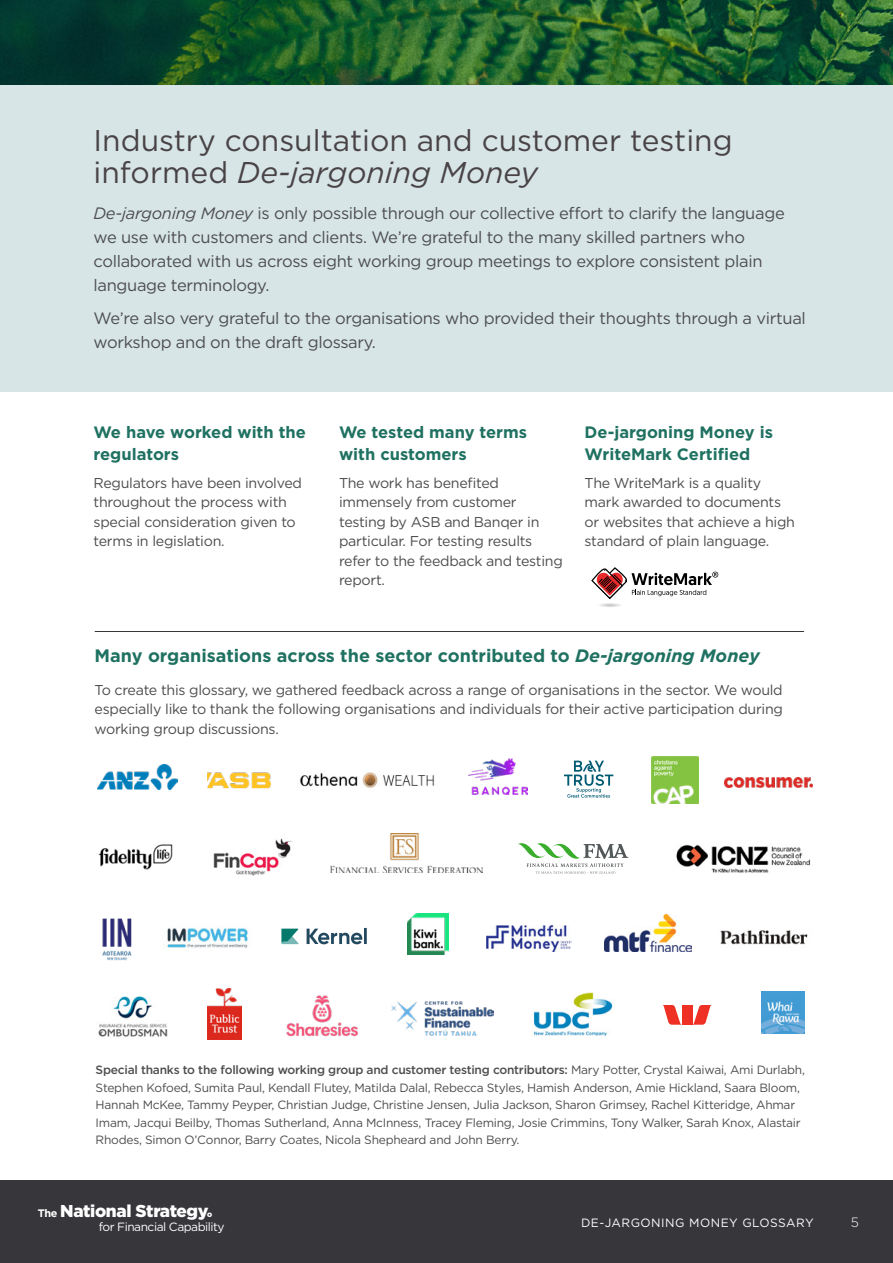
<style>
.page{position:relative;width:893px;height:1263px;background:#fff}
.page>*{position:absolute;margin:0;border:0;box-sizing:border-box;transform-origin:0 0}
.t1{font:30px/32.4px "Gotham";color:#494346}
.t2{font:700 18px "Gotham";color:#1f7161}
.t3{font:900 17.1px "Gotham";letter-spacing:-.02em;color:#fff}
.t4{font:16.5px/24px "Gotham";letter-spacing:-.02em;color:#4d4d4f}
.t5{font:700 16.5px/21.6px "Gotham";color:#1f7161}
.t6{font:14.25px/19.5px "Gotham";letter-spacing:-.02em;color:#4d4d4f}
.t7{font:300 13.5px "Gotham";color:#fff}
.t8{font:12px/17.4px "Gotham";letter-spacing:-.02em;color:#4d4d4f}
.t9{font:12px "Gotham";letter-spacing:.04em;color:#fff}
.t10{font:12px "Gotham";letter-spacing:-.04em;color:#fff}
.t11{font:900 6.3px "Gotham";color:#fff}
.s1{font-style:italic}
.s2{font-weight:500}
.s3{font-weight:700;font-size:10.95px}
</style>
<div class="page">
<img style="left:0;top:0;width:893px;height:85px">
<div style="left:0;top:1180px;width:893px;height:83px;background:#36363b"></div>
<div style="left:0;top:85px;width:893px;height:306px;background:#d7e5e7"></div>
<img style="left:207px;top:772px;width:64px;height:17px">
<img style="left:300px;top:772px;width:134px;height:16px">
<img style="left:98px;top:764px;width:79px;height:25px">
<img style="left:469px;top:759px;width:58px;height:35px">
<img style="left:652px;top:756px;width:47px;height:48px">
<img style="left:725px;top:777px;width:87px;height:10px">
<img style="left:213px;top:838px;width:80px;height:38px">
<img style="left:98px;top:844px;width:75px;height:26px">
<img style="left:331px;top:834px;width:151px;height:39px">
<svg style="left:307px;top:929px;width:55px;height:15px"></svg>
<hr style="left:364px;top:928px;width:3px;height:16px;background:#22495f">
<svg style="left:281px;top:929px;width:18px;height:15px"></svg>
<img style="left:407px;top:914px;width:41px;height:40px">
<img style="left:605px;top:914px;width:86px;height:37px">
<img style="left:98px;top:996px;width:70px;height:41px">
<img style="left:207px;top:988px;width:34px;height:52px">
<img style="left:286px;top:995px;width:72px;height:42px">
<img style="left:533px;top:992px;width:80px;height:43px">
<img style="left:762px;top:991px;width:42px;height:42px">
<svg style="left:591px;top:567px;width:127px;height:40px"></svg>
<hr style="left:95px;top:631px;width:709px;height:1px;background:#36363b">
<svg style="left:564px;top:760px;width:49px;height:38px"></svg>
<img style="left:486px;top:925px;width:86px;height:26px">
<img style="left:720px;top:930px;width:88px;height:15px">
<svg style="left:663px;top:1005px;width:18px;height:20px"></svg>
<svg style="left:693px;top:1005px;width:18px;height:20px"></svg>
<div style="left:682px;top:1005px;width:10px;height:20px;background:#ee3124"></div>
<img style="left:165px;top:927px;width:84px;height:21px">
<svg style="left:518px;top:843px;width:110px;height:31px"></svg>
<img style="left:676px;top:844px;width:135px;height:29px">
<img style="left:391px;top:1001px;width:102px;height:34px">
<img style="left:102px;top:918px;width:30px;height:43px">
<h1 class="t1" style="left:94px;top:123px;width:641px">Industry consultation and customer testing informed <span class="s1">De-jargoning Money</span></h1>
<p class="t4" style="left:94px;top:201px;width:693px"><span class="s1">De-jargoning Money</span> is only possible through our collective effort to clarify the language we use with customers and clients. We’re grateful to the many skilled partners who collaborated with us across eight working group meetings to explore consistent plain language terminology.</p>
<p class="t4" style="left:94px;top:305px;width:714px">We’re also very grateful to the organisations who provided their thoughts through a virtual workshop and on the draft glossary.</p>
<p class="t5" style="left:94px;top:421px;width:214px">We have worked with the regulators</p>
<p class="t6" style="left:94px;top:472px;width:210px">Regulators have been involved throughout the process with special consideration given to terms in legislation.</p>
<p class="t5" style="left:339px;top:421px;width:190px">We tested many terms with customers</p>
<p class="t6" style="left:339px;top:472px;width:225px">The work has benefited immensely from customer testing by ASB and Banqer in particular. For testing results refer to the feedback and testing report.</p>
<p class="t5" style="left:585px;top:421px;width:190px">De-jargoning Money is<br>WriteMark Certified</p>
<p class="t6" style="left:585px;top:472px;width:212px">The WriteMark is a quality mark awarded to documents or websites that achieve a high standard of plain language.</p>
<p class="t2" style="left:95px;top:644px;width:666px">Many organisations across the sector contributed to <span class="s1">De-jargoning Money</span></p>
<p class="t6" style="left:95px;top:679px;width:690px;text-align:justify">To create this glossary, we gathered feedback across a range of organisations in the sector. We would especially like to thank the following organisations and individuals for their active participation during working group discussions.</p>
<p class="t8" style="left:96px;top:1061px;width:711px"><span class="s2">Special thanks to the following working group and customer testing contributors:</span> Mary Potter, Crystal Kaiwai, Ami Durlabh, Stephen Kofoed, Sumita Paul, Kendall Flutey, Matilda Dalal, Rebecca Styles, Hamish Anderson, Amie Hickland, Saara Bloom, Hannah McKee, Tammy Peyper, Christian Judge, Christine Jensen, Julia Jackson, Sharon Grimsey, Rachel Kitteridge, Ahmar Imam, Jacqui Beilby, Thomas Sutherland, Anna McInness, Tracey Fleming, Josie Crimmins, Tony Walker, Sarah Knox, Alastair Rhodes, Simon O’Connor, Barry Coates, Nicola Shepheard and John Berry.</p>
<p class="t3" style="left:38px;top:1199px;width:172px"><span class="s3">The</span> National Strategy</p>
<p class="t11" style="left:207px;top:1210px;width:7px">Ο</p>
<p class="t10" style="left:99px;top:1219px;width:127px">for Financial Capability</p>
<p class="t9" style="left:581px;top:1215px;width:234px">DE-JARGONING MONEY GLOSSARY</p>
<p class="t7" style="left:851px;top:1213px;width:10px">5</p>
</div>
